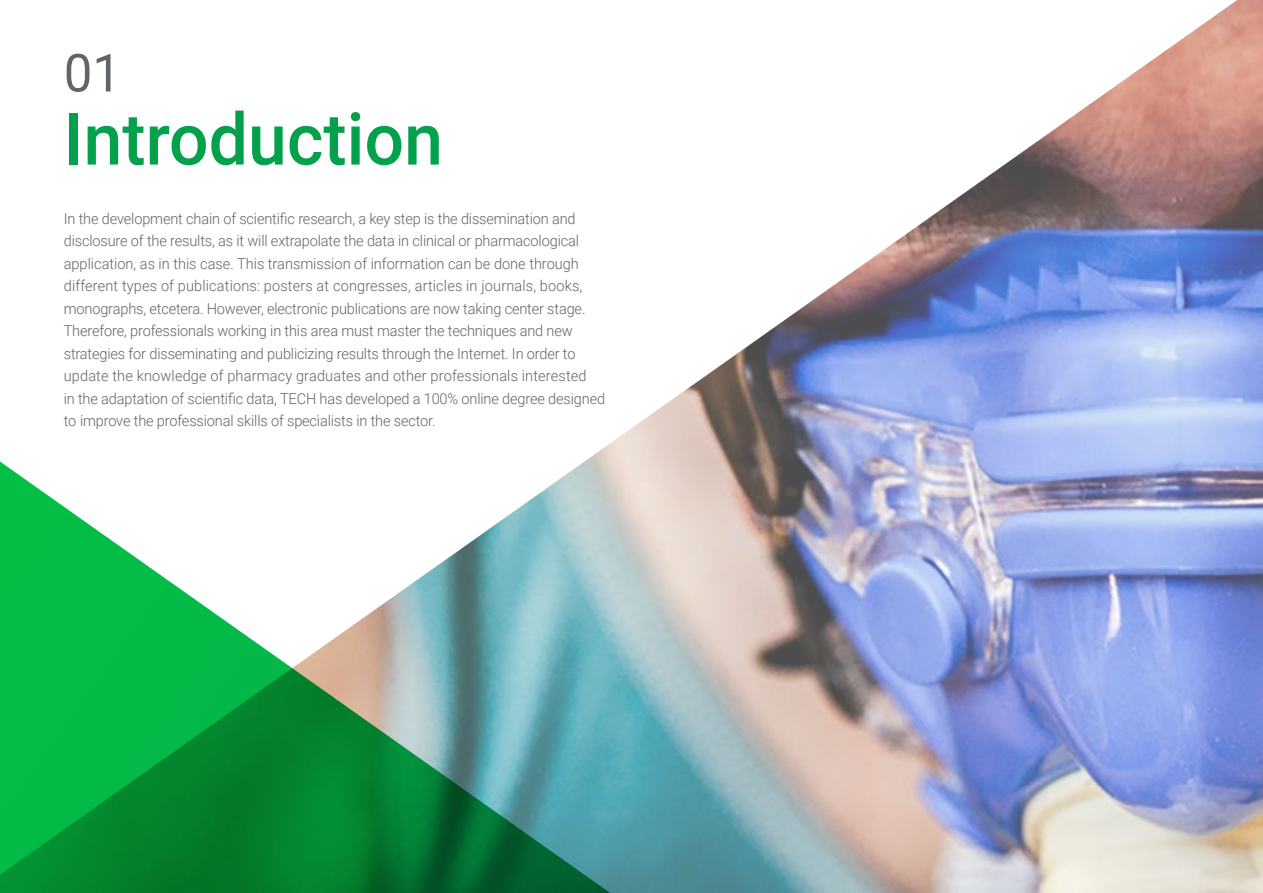
<style>
.page{position:relative;width:1263px;height:893px;background:#fff}
.page>*{position:absolute;margin:0;border:0;box-sizing:border-box;transform-origin:0 0}
.t1{font:500 72px "Roboto";color:#04a14d}
.t2{font:52.5px "Roboto";color:#61646a}
.t3{font:300 15px/22.5px "Roboto";letter-spacing:-.01em;color:#61646a}
</style>
<div class="page">
<img style="left:607px;top:0;width:656px;height:893px">
<svg style="left:0;top:446px;width:640px;height:447px"></svg>
<h2 class="t2" style="left:64px;top:36px;width:59px">01</h2>
<h1 class="t1" style="left:64px;top:89px;width:381px">Introduction</h1>
<p class="t3" style="left:64px;top:207px;width:543px">In the development chain of scientific research, a key step is the dissemination and disclosure of the results, as it will extrapolate the data in clinical or pharmacological application, as in this case. This transmission of information can be done through different types of publications: posters at congresses, articles in journals, books, monographs, etcetera. However, electronic publications are now taking center stage.<br>Therefore, professionals working in this area must master the techniques and new strategies for disseminating and publicizing results through the Internet. In order to update the knowledge of pharmacy graduates and other professionals interested<br>in the adaptation of scientific data, TECH has developed a 100% online degree designed to improve the professional skills of specialists in the sector.</p>
</div>
